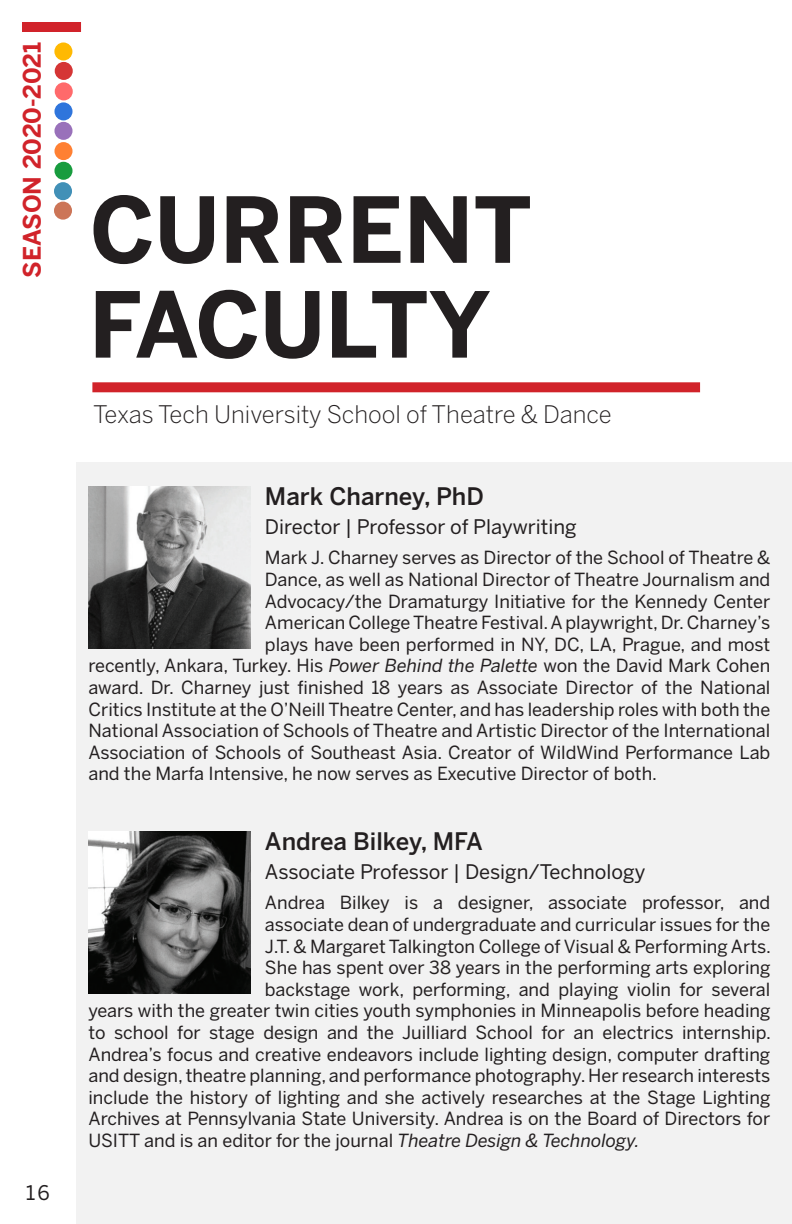
<style>
.page{position:relative;width:792px;height:1224px;background:#fff}
.page>*{position:absolute;margin:0;border:0;box-sizing:border-box;transform-origin:0 0}
.t1{font:700 90px "Benton Sans";color:#231f20}
.t2{font:700 90px "Benton Sans";letter-spacing:-.025em;color:#231f20}
.t3{font:300 24px "Benton Sans";color:#231f20}
.t4{font:500 24px "Benton Sans";color:#231f20}
.t5{font:700 24px "Benton Sans";letter-spacing:-.01em;color:#d1232a}
.t6{font:20px "Benton Sans";color:#231f20}
.t7{font:18px "Benton Sans";color:#231f20}
.s1{font-style:italic}
</style>
<div class="page">
<div style="left:22px;top:22px;width:59px;height:10px;background:#d1232a"></div>
<div style="left:54px;top:142px;width:19px;height:18px;background:#ff8033;border-radius:50%"></div>
<div style="left:54px;top:122px;width:19px;height:18px;background:#9971ba;border-radius:50%"></div>
<div style="left:54px;top:102px;width:19px;height:18px;background:#2f75dc;border-radius:50%"></div>
<div style="left:55px;top:82px;width:18px;height:18px;background:#ff6a6b;border-radius:50%"></div>
<div style="left:55px;top:62px;width:18px;height:18px;background:#d53535;border-radius:50%"></div>
<div style="left:54px;top:42px;width:18px;height:19px;background:#ffb902;border-radius:50%"></div>
<div style="left:54px;top:182px;width:18px;height:18px;background:#4190b7;border-radius:50%"></div>
<div style="left:54px;top:202px;width:18px;height:18px;background:#cc7557;border-radius:50%"></div>
<div style="left:54px;top:162px;width:19px;height:18px;background:#189c3e;border-radius:50%"></div>
<div style="left:92px;top:382px;width:608px;height:10px;background:#d1232a"></div>
<div style="left:77px;top:462px;width:715px;height:762px;background:#f2f2f2"></div>
<img style="left:88px;top:487px;width:163px;height:161px">
<img style="left:88px;top:832px;width:163px;height:161px">
<h2 class="t5" style="left:17px;top:278px;width:237px;rotate:-90deg">SEASON 2020-2021</h2>
<p class="t6" style="left:24px;top:1181px;width:27px">16</p>
<p class="t1" style="left:90px;top:174px;width:444px">CURRENT</p>
<p class="t2" style="left:89px;top:268px;width:403px">FACULTY</p>
<p class="t3" style="left:93px;top:401px;width:520px">Texas Tech University School of Theatre &amp; Dance</p>
<p class="t4" style="left:265px;top:481px;width:220px">Mark Charney, PhD</p>
<p class="t6" style="left:265px;top:514px;width:313px">Director | Professor of Playwriting</p>
<p class="t7" style="left:265px;top:547px;width:507px">Mark J. Charney serves as Director of the School of Theatre &amp;</p>
<p class="t7" style="left:265px;top:569px;width:507px">Dance, as well as National Director of Theatre Journalism and</p>
<p class="t7" style="left:265px;top:590px;width:507px">Advocacy/the Dramaturgy Initiative for the Kennedy Center</p>
<p class="t7" style="left:265px;top:612px;width:507px">American College Theatre Festival. A playwright, Dr. Charney’s</p>
<p class="t7" style="left:265px;top:633px;width:507px">plays have been performed in NY, DC, LA, Prague, and most</p>
<p class="t7" style="left:88px;top:655px;width:683px">recently, Ankara, Turkey. His <span class="s1">Power Behind the Palette</span> won the David Mark Cohen</p>
<p class="t7" style="left:88px;top:677px;width:684px">award. Dr. Charney just finished 18 years as Associate Director of the National</p>
<p class="t7" style="left:88px;top:698px;width:683px">Critics Institute at the O’Neill Theatre Center, and has leadership roles with both the</p>
<p class="t7" style="left:88px;top:720px;width:683px">National Association of Schools of Theatre and Artistic Director of the International</p>
<p class="t7" style="left:88px;top:741px;width:683px">Association of Schools of Southeast Asia. Creator of WildWind Performance Lab</p>
<p class="t7" style="left:88px;top:763px;width:570px">and the Marfa Intensive, he now serves as Executive Director of both.</p>
<p class="t4" style="left:265px;top:827px;width:220px">Andrea Bilkey, MFA</p>
<p class="t6" style="left:265px;top:860px;width:382px">Associate Professor | Design/Technology</p>
<p class="t7" style="left:265px;top:892px;width:507px">Andrea Bilkey is a designer, associate professor, and</p>
<p class="t7" style="left:265px;top:914px;width:507px">associate dean of undergraduate and curricular issues for the</p>
<p class="t7" style="left:265px;top:935px;width:507px">J.T. &amp; Margaret Talkington College of Visual &amp; Performing Arts.</p>
<p class="t7" style="left:265px;top:957px;width:507px">She has spent over 38 years in the performing arts exploring</p>
<p class="t7" style="left:265px;top:978px;width:507px">backstage work, performing, and playing violin for several</p>
<p class="t7" style="left:88px;top:1000px;width:683px">years with the greater twin cities youth symphonies in Minneapolis before heading</p>
<p class="t7" style="left:88px;top:1022px;width:684px">to school for stage design and the Juilliard School for an electrics internship.</p>
<p class="t7" style="left:88px;top:1043px;width:683px">Andrea’s focus and creative endeavors include lighting design, computer drafting</p>
<p class="t7" style="left:88px;top:1065px;width:683px">and design, theatre planning, and performance photography. Her research interests</p>
<p class="t7" style="left:88px;top:1086px;width:683px">include the history of lighting and she actively researches at the Stage Lighting</p>
<p class="t7" style="left:88px;top:1108px;width:683px">Archives at Pennsylvania State University. Andrea is on the Board of Directors for</p>
<p class="t7" style="left:88px;top:1130px;width:553px">USITT and is an editor for the journal <span class="s1">Theatre Design &amp; Technology.</span></p>
</div>
